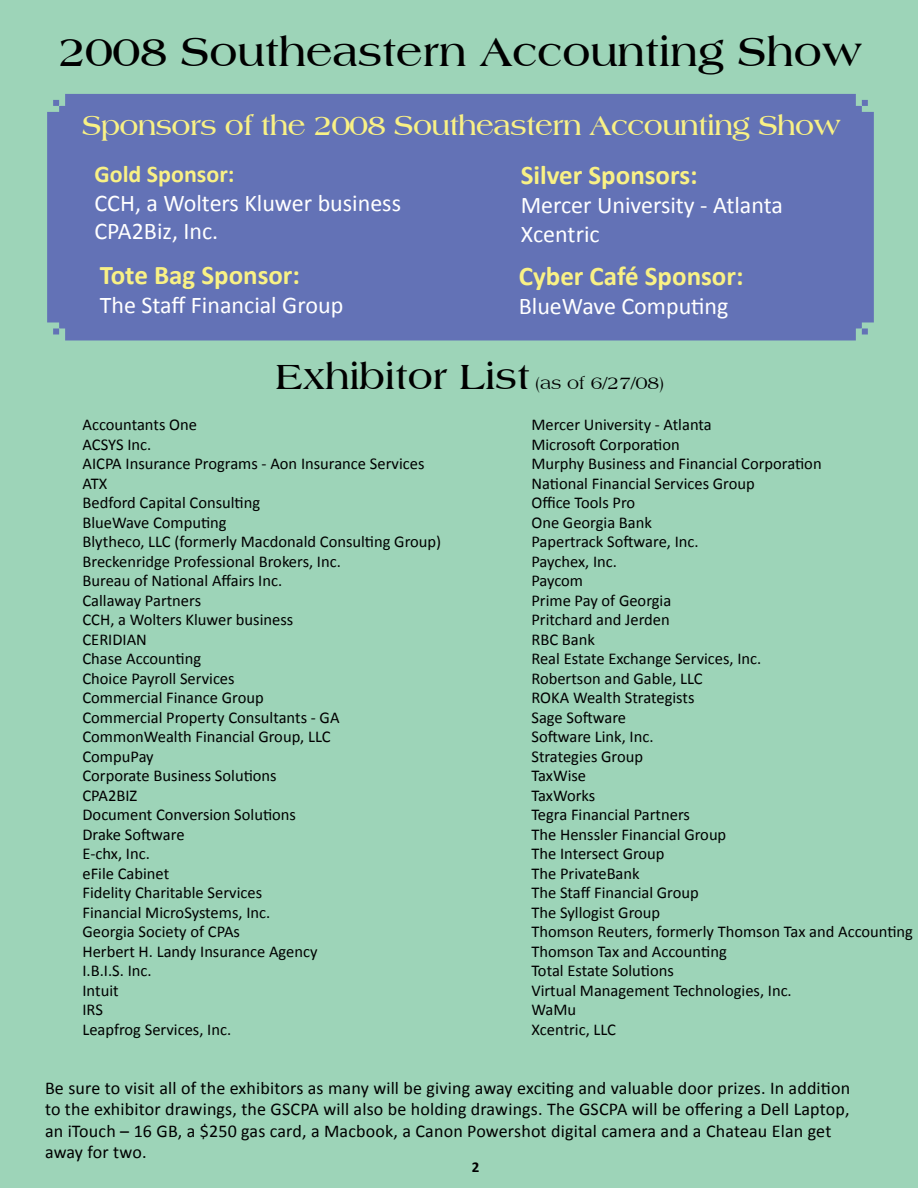
<style>
.page{position:relative;width:918px;height:1188px;background:#9dd4b8}
.page>*{position:absolute;margin:0;border:0;box-sizing:border-box;transform-origin:0 0}
.t1{font:700 42px "Countryside S Si";color:#000}
.t2{font:700 37.5px "Countryside S Si";color:#000}
.t3{font:700 28.5px "Countryside S Si";letter-spacing:-.02em;color:#f9f185}
.t4{font:700 27px "Calibri";color:#f9f185}
.t5{font:24px/28.8px "Calibri";color:#fff}
.t6{font:700 24px "Calibri";color:#f9f185}
.t7{font:18px/21.6px "Calibri";letter-spacing:.01em;color:#000}
.t8{font:16.5px/19.5px "Calibri";color:#000}
.s1{font-weight:400;font-size:18px}
</style>
<div class="page">
<div style="left:47px;top:94px;width:827px;height:246px;background:#6372b6"></div>
<h1 class="t1" style="left:58px;top:28px;width:805px">2008 Southeastern Accounting Show</h1>
<h3 class="t3" style="left:82px;top:109px;width:761px">Sponsors of the 2008 Southeastern Accounting Show</h3>
<h3 class="t6" style="left:94px;top:159px;width:142px">Gold Sponsor:</h3>
<h3 class="t5" style="left:94px;top:187px;width:308px">CCH, a Wolters Kluwer business<br>CPA2Biz, Inc.</h3>
<h3 class="t4" style="left:100px;top:258px;width:202px">Tote Bag Sponsor:</h3>
<h3 class="t5" style="left:100px;top:289px;width:245px">The Staff Financial Group</h3>
<h3 class="t4" style="left:521px;top:158px;width:178px">Silver Sponsors:</h3>
<h3 class="t5" style="left:521px;top:189px;width:264px">Mercer University - Atlanta<br>Xcentric</h3>
<h3 class="t4" style="left:519px;top:259px;width:226px">Cyber Café Sponsor:</h3>
<h3 class="t5" style="left:519px;top:290px;width:211px">BlueWave Computing</h3>
<h2 class="t2" style="left:276px;top:355px;width:389px">Exhibitor List <span class="s1">(as of 6/27/08)</span></h2>
<p class="t8" style="left:82px;top:414px;width:360px">Accountants One<br>ACSYS Inc.<br>AICPA Insurance Programs - Aon Insurance Services<br>ATX<br>Bedford Capital Consulting<br>BlueWave Computing<br>Blytheco, LLC (formerly Macdonald Consulting Group)<br>Breckenridge Professional Brokers, Inc.<br>Bureau of National Affairs Inc.<br>Callaway Partners<br>CCH, a Wolters Kluwer business<br>CERIDIAN<br>Chase Accounting<br>Choice Payroll Services<br>Commercial Finance Group<br>Commercial Property Consultants - GA<br>CommonWealth Financial Group, LLC<br>CompuPay<br>Corporate Business Solutions<br>CPA2BIZ<br>Document Conversion Solutions<br>Drake Software<br>E-chx, Inc.<br>eFile Cabinet<br>Fidelity Charitable Services<br>Financial MicroSystems, Inc.<br>Georgia Society of CPAs<br>Herbert H. Landy Insurance Agency<br>I.B.I.S. Inc.<br>Intuit<br>IRS<br>Leapfrog Services, Inc.</p>
<p class="t8" style="left:531px;top:414px;width:383px">Mercer University - Atlanta<br>Microsoft Corporation<br>Murphy Business and Financial Corporation<br>National Financial Services Group<br>Office Tools Pro<br>One Georgia Bank<br>Papertrack Software, Inc.<br>Paychex, Inc.<br>Paycom<br>Prime Pay of Georgia<br>Pritchard and Jerden<br>RBC Bank<br>Real Estate Exchange Services, Inc.<br>Robertson and Gable, LLC<br>ROKA Wealth Strategists<br>Sage Software<br>Software Link, Inc.<br>Strategies Group<br>TaxWise<br>TaxWorks<br>Tegra Financial Partners<br>The Henssler Financial Group<br>The Intersect Group<br>The PrivateBank<br>The Staff Financial Group<br>The Syllogist Group<br>Thomson Reuters, formerly Thomson Tax and Accounting<br>Thomson Tax and Accounting<br>Total Estate Solutions<br>Virtual Management Technologies, Inc.<br>WaMu<br>Xcentric, LLC</p>
<p class="t7" style="left:45px;top:1076px;width:807px">Be sure to visit all of the exhibitors as many will be giving away exciting and valuable door prizes. In addition to the exhibitor drawings, the GSCPA will also be holding drawings. The GSCPA will be offering a Dell Laptop, an iTouch – 16 GB, a $250 gas card, a Macbook, a Canon Powershot digital camera and a Chateau Elan get away for two.</p>
</div>
